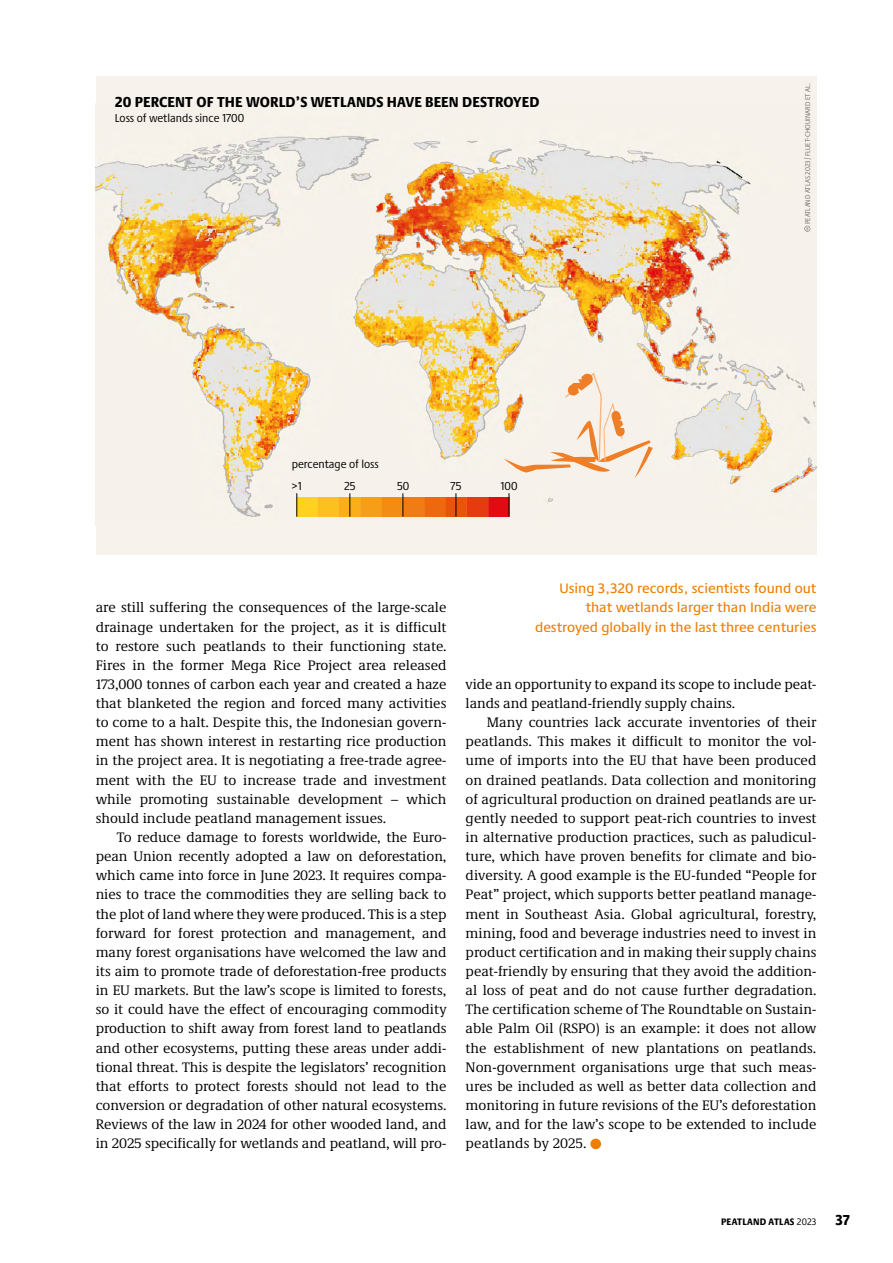
<style>
.page{position:relative;width:893px;height:1263px;background:#fff}
.page>*{position:absolute;margin:0;border:0;box-sizing:border-box;transform-origin:0 0}
.A23_Grafik_Ueberschrift{font:800 condensed 15px "Praxis Next";letter-spacing:.01em;color:#000}
.A23_Fließtext_EN{font:14.25px/19.2px "Demos Next Pro";letter-spacing:-.005em;color:#000;text-align:justify}
.A23_Beitext_EN{font:500 14.25px "Praxis Next";color:#ef7d00}
.A23_Grafik_Text_EN{font:condensed 12px "Praxis Next";color:#000}
.t1{font:800 condensed 9.75px "Praxis Next";letter-spacing:.02em;color:#000}
.A23_Grafik_Credit{font:condensed 7.2px "Praxis Next";color:#706f6f}
.s1{font-weight:400}
</style>
<div class="page">
<div style="left:590px;top:1138px;width:11px;height:11px;background:#ef7d00;border-radius:50%"></div>
<div style="left:96px;top:77px;width:720px;height:478px;background:#f7f3ec"></div>
<img style="left:96px;top:136px;width:720px;height:381px">
<svg style="left:804px;top:226px;width:6px;height:6px"></svg>
<img style="left:297px;top:497px;width:212px;height:20px">
<svg style="left:296px;top:493px;width:1px;height:24px"></svg>
<svg style="left:349px;top:493px;width:1px;height:24px"></svg>
<svg style="left:402px;top:493px;width:1px;height:24px"></svg>
<svg style="left:456px;top:493px;width:1px;height:24px"></svg>
<svg style="left:509px;top:493px;width:1px;height:24px"></svg>
<svg style="left:504px;top:371px;width:149px;height:107px"></svg>
<p class="A23_Grafik_Ueberschrift" style="left:115px;top:90px;width:426px">20 PERCENT OF THE WORLD’S WETLANDS HAVE BEEN DESTROYED</p>
<p class="A23_Grafik_Text_EN" style="left:115px;top:109px;width:131px">Loss of wetlands since 1700</p>
<p class="A23_Grafik_Text_EN" style="left:292px;top:455px;width:89px">percentage of loss</p>
<p class="A23_Grafik_Text_EN" style="left:292px;top:477px;width:12px">&gt;1</p>
<p class="A23_Grafik_Text_EN" style="left:344px;top:477px;width:13px">25</p>
<p class="A23_Grafik_Text_EN" style="left:397px;top:477px;width:14px">50</p>
<p class="A23_Grafik_Text_EN" style="left:450px;top:477px;width:13px">75</p>
<p class="A23_Grafik_Text_EN" style="left:500px;top:477px;width:19px">100</p>
<p class="A23_Grafik_Credit" style="left:802px;top:224px;width:143px;rotate:-90deg">PEATLAND ATLAS 2023 / FLUET-CHOUINARD ET AL.</p>
<p class="A23_Fließtext_EN" style="left:96px;top:597px;width:352px">are still suffering the consequences of the large-scale drainage undertaken for the project, as it is difficult to restore such peatlands to their functioning state.<br>Fires in the former Mega Rice Project area released 173,000 tonnes of carbon each year and created a haze that blanketed the region and forced many activities to come to a halt. Despite this, the Indonesian govern&shy;ment has shown interest in restarting rice production in the project area. It is negotiating a free-trade agree&shy;ment with the EU to increase trade and investment while promoting sustainable development – which should include peatland management issues.</p>
<p class="A23_Fließtext_EN" style="left:96px;top:827px;width:352px;text-indent:21px">To reduce damage to forests worldwide, the Euro&shy;pean Union recently adopted a law on deforestation, which came into force in June 2023. It requires compa&shy;nies to trace the commodities they are selling back to the plot of land where they were produced. This is a step forward for forest protection and management, and many forest organisations have welcomed the law and its aim to promote trade of deforestation-free products in EU markets. But the law’s scope is limited to forests, so it could have the effect of encouraging commodity production to shift away from forest land to peatlands and other ecosystems, putting these areas under addi&shy;tional threat. This is despite the legislators’ recognition that efforts to protect forests should not lead to the conversion or degradation of other natural ecosystems.<br>Reviews of the law in 2024 for other wooded land, and in 2025 specifically for wetlands and peatland, will pro-</p>
<p class="A23_Beitext_EN" style="left:559px;top:578px;width:258px">Using 3,320 records, scientists found out</p>
<p class="A23_Beitext_EN" style="left:586px;top:597px;width:232px">that wetlands larger than India were</p>
<p class="A23_Beitext_EN" style="left:535px;top:616px;width:283px">destroyed globally in the last three centuries</p>
<p class="A23_Fließtext_EN" style="left:466px;top:674px;width:352px">vide an opportunity to expand its scope to include peat&shy;lands and peatland-friendly supply chains.</p>
<p class="A23_Fließtext_EN" style="left:466px;top:712px;width:352px;text-indent:21px">Many countries lack accurate inventories of their peatlands. This makes it difficult to monitor the vol&shy;ume of imports into the EU that have been produced on drained peatlands. Data collection and monitoring of agricultural production on drained peatlands are ur&shy;gently needed to support peat-rich countries to invest in alternative production practices, such as paludicul&shy;ture, which have proven benefits for climate and bio&shy;diversity. A good example is the EU-funded “People for Peat” project, which supports better peatland manage&shy;ment in Southeast Asia. Global agricultural, forestry, mining, food and beverage industries need to invest in product certification and in making their supply chains peat-friendly by ensuring that they avoid the addition&shy;al loss of peat and do not cause further degradation.<br>The certification scheme of The Roundtable on Sustain&shy;able Palm Oil (RSPO) is an example: it does not allow the establishment of new plantations on peatlands.<br>Non-government organisations urge that such meas&shy;ures be included as well as better data collection and monitoring in future revisions of the EU’s deforestation law, and for the law’s scope to be extended to include peatlands by 2025.</p>
<p class="t1" style="left:721px;top:1213px;width:97px">PEATLAND ATLAS <span class="s1">2023</span></p>
<p class="A23_Grafik_Ueberschrift" style="left:836px;top:1207px;width:16px">37</p>
</div>
